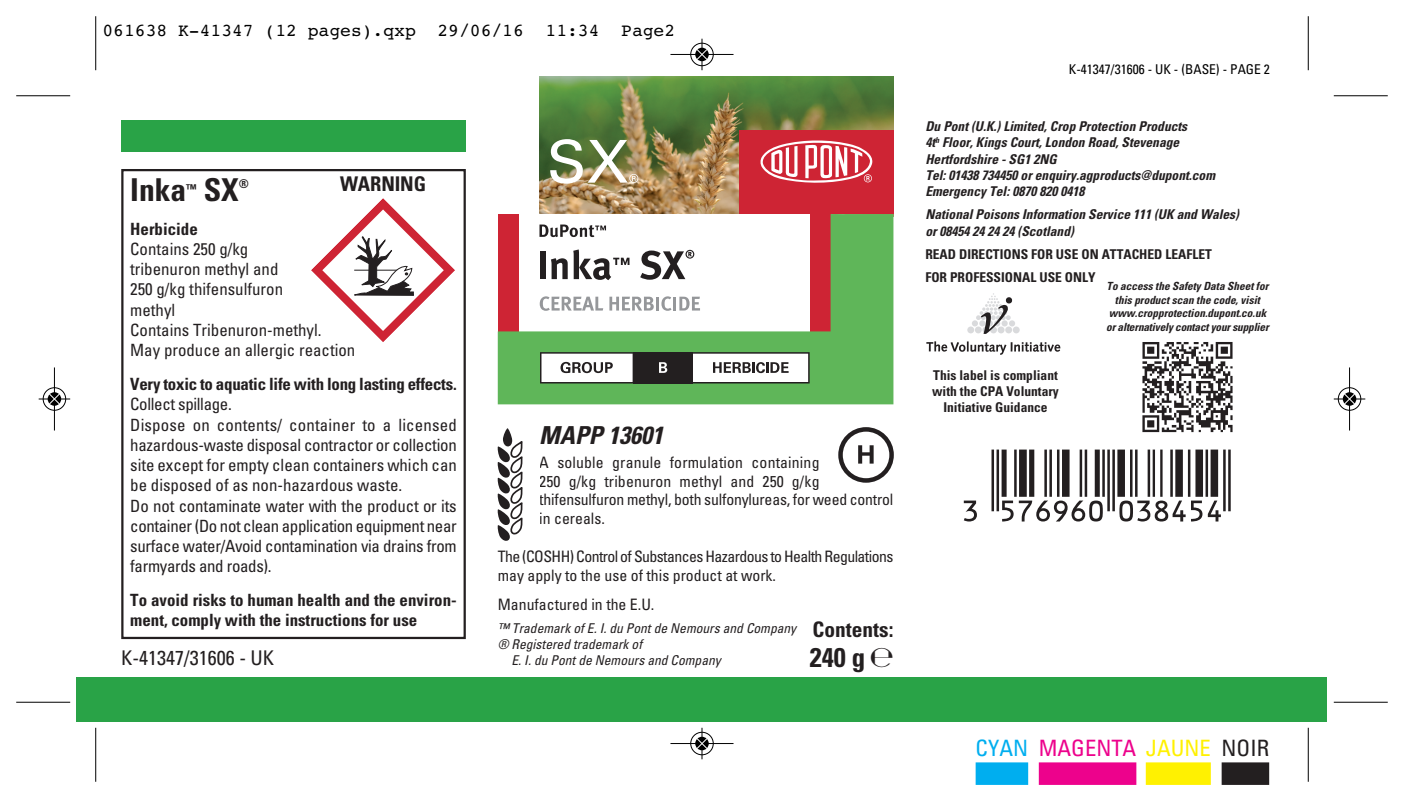
<style>
.page{position:relative;width:1404px;height:798px;background:#fff}
.page>*{position:absolute;margin:0;border:0;box-sizing:border-box;transform-origin:0 0}
.t1{font:700 condensed 31.5px "Univers LT Std";color:#231f20}
.t2{font:700 condensed 27px "Univers LT Std";color:#231f20}
.t3{font:italic 700 condensed 24.75px "Univers LT Std";color:#231f20}
.t4{font:condensed 22.5px "Univers LT Std";color:#ed028c}
.t5{font:700 condensed 21.38px "Univers LT Std";color:#231f20}
.t6{font:condensed 20.25px "Univers LT Std";color:#231f20}
.t7{font:700 condensed 20.25px "Univers LT Std";letter-spacing:-.005em;color:#231f20}
.t8{font:18px "Courier";color:#000}
.t9{font:condensed 16.88px/20.2px "Univers LT Std";letter-spacing:-.005em;color:#231f20}
.t10{font:700 condensed 16.88px/20.2px "Univers LT Std";color:#231f20}
.t11{font:condensed 15.75px/18.9px "Univers LT Std";color:#231f20}
.t12{font:condensed 15.75px/18.9px "Univers LT Std";letter-spacing:-.035em;color:#231f20}
.t13{font:italic 700 condensed 13.5px/16.2px "Univers LT Std";color:#231f20}
.t14{font:700 condensed 13.5px/16.2px "Univers LT Std";color:#231f20}
.t15{font:italic condensed 13.5px "Univers LT Std";color:#231f20}
.t16{font:condensed 13.5px "Univers LT Std";color:#000}
.t17{font:700 condensed 12.15px "Univers LT Std";color:#231f20}
.t18{font:italic 700 condensed 11.25px/13.5px "Univers LT Std";color:#231f20;text-align:center}
.s1{color:#00aeef}
.s2{color:#fff101}
.s3{color:#231f20}
</style>
<div class="page">
<div style="left:975px;top:762px;width:53px;height:22px;background:#00aeef"></div>
<div style="left:1038px;top:762px;width:98px;height:22px;background:#ed028c"></div>
<div style="left:1145px;top:762px;width:65px;height:22px;background:#fff101"></div>
<div style="left:1221px;top:762px;width:47px;height:22px;background:#231f20"></div>
<div style="left:121px;top:169px;width:345px;height:469px;border:2px solid #231f20"></div>
<div style="left:77px;top:676px;width:1250px;height:45px;background:#29a347"></div>
<div style="left:121px;top:120px;width:345px;height:32px;background:#29a347"></div>
<svg style="left:311px;top:198px;width:144px;height:144px"></svg>
<svg style="left:497px;top:428px;width:26px;height:113px"></svg>
<div style="left:838px;top:427px;width:55px;height:55px;border:4px solid #231f20;border-radius:50%"></div>
<svg style="left:858px;top:445px;width:15px;height:18px"></svg>
<img style="left:539px;top:77px;width:354px;height:137px">
<div style="left:739px;top:130px;width:154px;height:84px;background:#ce2434"></div>
<svg style="left:760px;top:140px;width:112px;height:43px"></svg>
<svg style="left:497px;top:214px;width:396px;height:190px"></svg>
<svg style="left:539px;top:224px;width:67px;height:13px"></svg>
<svg style="left:550px;top:139px;width:88px;height:45px"></svg>
<svg style="left:540px;top:352px;width:93px;height:31px"></svg>
<svg style="left:692px;top:352px;width:117px;height:31px"></svg>
<div style="left:633px;top:352px;width:59px;height:31px;background:#231f20"></div>
<svg style="left:659px;top:362px;width:8px;height:11px"></svg>
<svg style="left:963px;top:500px;width:13px;height:21px"></svg>
<hr style="left:996px;top:449px;width:2px;height:62px;background:#231f20">
<hr style="left:991px;top:449px;width:2px;height:62px;background:#231f20">
<svg style="left:1001px;top:449px;width:103px;height:72px"></svg>
<hr style="left:1112px;top:449px;width:2px;height:62px;background:#231f20">
<hr style="left:1107px;top:449px;width:2px;height:62px;background:#231f20">
<svg style="left:1117px;top:449px;width:103px;height:72px"></svg>
<hr style="left:1227px;top:449px;width:3px;height:62px;background:#231f20">
<hr style="left:1222px;top:449px;width:3px;height:62px;background:#231f20">
<svg style="left:926px;top:293px;width:134px;height:61px"></svg>
<svg style="left:1142px;top:342px;width:90px;height:90px"></svg>
<div style="left:1220px;top:346px;width:7px;height:7px;background:#231f20"></div>
<svg style="left:1146px;top:420px;width:8px;height:7px"></svg>
<svg style="left:1146px;top:346px;width:8px;height:7px"></svg>
<hr style="left:95px;top:16px;width:1px;height:54px;background:#000">
<hr style="left:16px;top:95px;width:54px;height:1px;background:#000">
<hr style="left:1307px;top:16px;width:1px;height:54px;background:#000">
<hr style="left:1333px;top:95px;width:54px;height:1px;background:#000">
<hr style="left:95px;top:727px;width:1px;height:54px;background:#000">
<hr style="left:16px;top:701px;width:54px;height:1px;background:#000">
<hr style="left:1307px;top:727px;width:1px;height:54px;background:#000">
<hr style="left:1333px;top:701px;width:54px;height:1px;background:#000">
<div style="left:690px;top:42px;width:24px;height:24px;border:1px solid #fff;border-radius:50%"></div>
<svg style="left:694px;top:47px;width:15px;height:15px"></svg>
<hr style="left:670px;top:54px;width:63px;height:1px;background:#000">
<hr style="left:701px;top:39px;width:1px;height:31px;background:#000">
<div style="left:690px;top:43px;width:23px;height:23px;border:1px solid #000;border-radius:50%"></div>
<svg style="left:695px;top:48px;width:13px;height:13px"></svg>
<svg style="left:696px;top:49px;width:11px;height:11px"></svg>
<div style="left:690px;top:731px;width:24px;height:24px;border:1px solid #fff;border-radius:50%"></div>
<hr style="left:670px;top:742px;width:63px;height:1px;background:#000">
<hr style="left:701px;top:727px;width:1px;height:32px;background:#000">
<div style="left:690px;top:731px;width:23px;height:23px;border:1px solid #000;border-radius:50%"></div>
<svg style="left:695px;top:736px;width:13px;height:14px"></svg>
<svg style="left:696px;top:737px;width:11px;height:12px"></svg>
<div style="left:42px;top:387px;width:24px;height:24px;border:1px solid #fff;border-radius:50%"></div>
<svg style="left:47px;top:391px;width:15px;height:15px"></svg>
<hr style="left:54px;top:367px;width:1px;height:63px;background:#000">
<hr style="left:39px;top:398px;width:31px;height:1px;background:#000">
<div style="left:43px;top:387px;width:23px;height:23px;border:1px solid #000;border-radius:50%"></div>
<svg style="left:48px;top:392px;width:13px;height:13px"></svg>
<svg style="left:49px;top:393px;width:11px;height:11px"></svg>
<div style="left:1337px;top:387px;width:24px;height:24px;border:1px solid #fff;border-radius:50%"></div>
<svg style="left:1342px;top:391px;width:14px;height:15px"></svg>
<hr style="left:1348px;top:367px;width:1px;height:63px;background:#000">
<hr style="left:1333px;top:398px;width:31px;height:1px;background:#000">
<div style="left:1337px;top:387px;width:23px;height:23px;border:1px solid #000;border-radius:50%"></div>
<svg style="left:1342px;top:392px;width:13px;height:13px"></svg>
<svg style="left:1343px;top:393px;width:11px;height:11px"></svg>
<p class="t8" style="left:102px;top:25px;width:574px">061638 K-41347 (12 pages).qxp 29/06/16 11:34 Page2</p>
<p class="t7" style="left:340px;top:176px;width:88px">WARNING</p>
<h1 class="t1" style="left:130px;top:178px;width:58px">Inka</h1>
<p class="t17" style="left:186px;top:184px;width:12px">™</p>
<h1 class="t1" style="left:204px;top:178px;width:37px">SX</h1>
<p class="t17" style="left:239px;top:179px;width:12px">®</p>
<p class="t10" style="left:130px;top:220px;width:69px">Herbicide</p>
<p class="t9" style="left:130px;top:240px;width:226px">Contains 250 g/kg<br>tribenuron methyl and<br>250 g/kg thifensulfuron<br>methyl<br>Contains Tribenuron-methyl.<br>May produce an allergic reaction</p>
<p class="t10" style="left:130px;top:375px;width:328px">Very toxic to aquatic life with long lasting effects.</p>
<p class="t9" style="left:130px;top:395px;width:328px">Collect spillage.<br>Dispose on contents/ container to a licensed hazardous-waste disposal contractor or collection site except for empty clean containers which can be disposed of as non-hazardous waste.<br>Do not contaminate water with the product or its container (Do not clean application equipment near surface water/Avoid contamination via drains from farmyards and roads).</p>
<p class="t10" style="left:130px;top:591px;width:328px">To avoid risks to human health and the environ&shy;ment, comply with the instructions for use</p>
<p class="t6" style="left:121px;top:650px;width:154px">K-41347/31606 - UK</p>
<h3 class="t3" style="left:539px;top:426px;width:125px">MAPP 13601</h3>
<p class="t11" style="left:539px;top:454px;width:355px">A soluble granule formulation containing<br>250 g/kg tribenuron methyl and 250 g/kg thifensulfuron methyl, both sulfonylureas, for weed control in cereals.</p>
<p class="t12" style="left:497px;top:548px;width:397px">The (COSHH) Control of Substances Hazardous to Health Regulations may apply to the use of this product at work.</p>
<p class="t11" style="left:497px;top:596px;width:158px">Manufactured in the E.U.</p>
<p class="t15" style="left:497px;top:622px;width:300px">™ Trademark of E. I. du Pont de Nemours and Company</p>
<p class="t15" style="left:497px;top:638px;width:146px">® Registered trademark of</p>
<p class="t15" style="left:511px;top:655px;width:211px">E. I. du Pont de Nemours and Company</p>
<p class="t5" style="left:812px;top:621px;width:82px">Contents:</p>
<h2 class="t2" style="left:809px;top:646px;width:85px">240 g ℮</h2>
<p class="t16" style="left:1068px;top:64px;width:202px">K-41347/31606 - UK - (BASE) - PAGE 2</p>
<p class="t13" style="left:925px;top:119px;width:291px">Du Pont (U.K.) Limited, Crop Protection Products<br>4t<sup>h</sup> Floor, Kings Court, London Road, Stevenage Hertfordshire - SG1 2NG<br>Tel: 01438 734450 or enquiry.agproducts@dupont.com Emergency Tel: 0870 820 0418</p>
<p class="t13" style="left:925px;top:207px;width:315px">National Poisons Information Service 111 (UK and Wales) or 08454 24 24 24 (Scotland)</p>
<p class="t14" style="left:925px;top:243px;width:288px;line-height:23.4px">READ DIRECTIONS FOR USE ON ATTACHED LEAFLET<br>FOR PROFESSIONAL USE ONLY</p>
<p class="t18" style="left:1106px;top:280px;width:164px">To access the Safety Data Sheet for this product scan the code, visit www.cropprotection.dupont.co.uk or alternatively contact your supplier</p>
<p class="t14" style="left:932px;top:368px;width:128px;text-align:center">This label is compliant with the CPA Voluntary<br>Initiative Guidance</p>
<h3 class="t4" style="left:975px;top:739px;width:295px"><span class="s1">CYAN</span> MAGENTA <span class="s2">JAUNE</span> <span class="s3">NOIR</span></h3>
</div>
